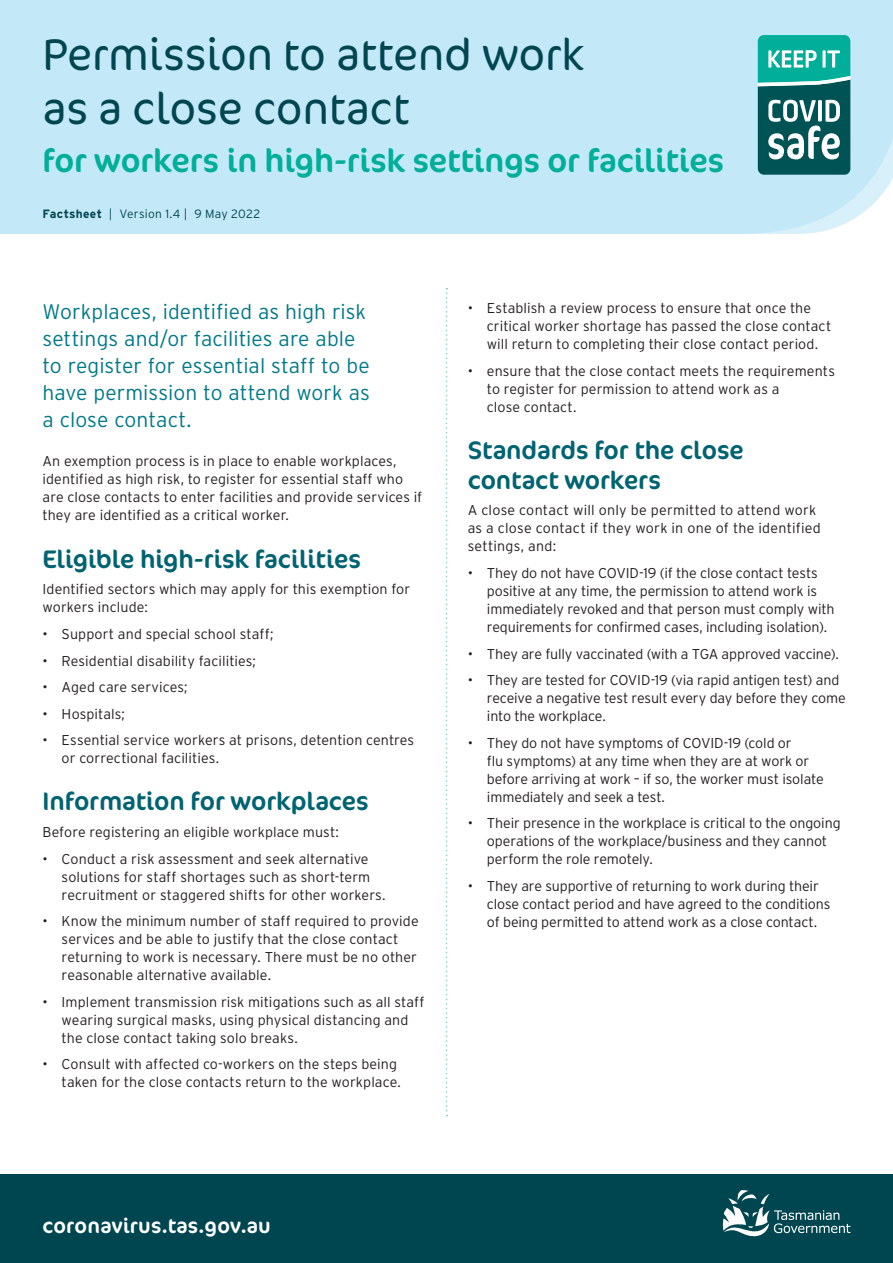
<style>
.page{position:relative;width:893px;height:1263px;background:#fff}
.page>*{position:absolute;margin:0;border:0;box-sizing:border-box;transform-origin:0 0}
.t1{font:300 45px/54px "Cocon Pro";letter-spacing:-.005em;color:#004650}
.t2{font:33px "Cocon Pro";letter-spacing:-.005em;color:#00ae9a}
.t3{font:25.5px/30px "Cocon Pro";letter-spacing:-.005em;color:#006372}
.t4{font:300 21px/27px "Interstate";letter-spacing:.005em;color:#007988}
.t5{font:21px "Cocon Pro";letter-spacing:.01em;color:#fff}
.t6{font:300 14.25px/18px "Interstate";color:#231f20}
.t7{font:300 12px "Interstate";letter-spacing:.02em;color:#004650}
.s1{font-weight:700}
</style>
<div class="page">
<div style="left:0;top:0;width:893px;height:234px;background:#c3e8f7"></div>
<div style="left:0;top:1174px;width:893px;height:89px;background:#004650"></div>
<svg style="left:722px;top:1190px;width:128px;height:47px"></svg>
<svg style="left:758px;top:35px;width:92px;height:140px"></svg>
<svg style="left:446px;top:288px;width:1px;height:828px"></svg>
<h1 class="t1" style="left:43px;top:27px;width:543px">Permission to attend work as a close contact</h1>
<h2 class="t2" style="left:43px;top:138px;width:683px">for workers in high-risk settings or facilities</h2>
<p class="t7" style="left:43px;top:207px;width:219px"><span class="s1">Factsheet</span> | Version 1.4 | 9 May 2022</p>
<h3 class="t4" style="left:43px;top:298px;width:329px">Workplaces, identified as high risk settings and/or facilities are able to register for essential staff to be have permission to attend work as a close contact.</h3>
<p class="t6" style="left:43px;top:452px;width:381px">An exemption process is in place to enable workplaces, identified as high risk, to register for essential staff who are close contacts to enter facilities and provide services if they are identified as a critical worker.</p>
<h3 class="t3" style="left:43px;top:543px;width:320px">Eligible high-risk facilities</h3>
<p class="t6" style="left:43px;top:580px;width:369px">Identified sectors which may apply for this exemption for workers include:</p>
<p class="t6" style="left:43px;top:625px;width:233px">• Support and special school staff;</p>
<p class="t6" style="left:43px;top:651px;width:215px">• Residential disability facilities;</p>
<p class="t6" style="left:43px;top:678px;width:147px">• Aged care services;</p>
<p class="t6" style="left:43px;top:704px;width:84px">• Hospitals;</p>
<p class="t6" style="left:62px;top:731px;width:354px;text-indent:-19px">• Essential service workers at prisons, detention centres or correctional facilities.</p>
<h3 class="t3" style="left:43px;top:786px;width:328px">Information for workplaces</h3>
<p class="t6" style="left:43px;top:822px;width:298px">Before registering an eligible workplace must:</p>
<p class="t6" style="left:62px;top:849px;width:325px;text-indent:-19px">• Conduct a risk assessment and seek alternative solutions for staff shortages such as short-term recruitment or staggered shifts for other workers.</p>
<p class="t6" style="left:62px;top:912px;width:359px;text-indent:-19px">• Know the minimum number of staff required to provide services and be able to justify that the close contact returning to work is necessary. There must be no other reasonable alternative available.</p>
<p class="t6" style="left:62px;top:992px;width:364px;text-indent:-19px">• Implement transmission risk mitigations such as all staff wearing surgical masks, using physical distancing and the close contact taking solo breaks.</p>
<p class="t6" style="left:43px;top:1055px;width:360px;text-align:right">• Consult with affected co-workers on the steps being taken for the close contacts return to the workplace.</p>
<p class="t6" style="left:487px;top:299px;width:346px;text-indent:-19px">• Establish a review process to ensure that once the critical worker shortage has passed the close contact will return to completing their close contact period.</p>
<p class="t6" style="left:487px;top:362px;width:350px;text-indent:-19px">• ensure that the close contact meets the requirements to register for permission to attend work as a<br>close contact.</p>
<h3 class="t3" style="left:468px;top:435px;width:277px">Standards for the close contact workers</h3>
<p class="t6" style="left:468px;top:501px;width:354px">A close contact will only be permitted to attend work as a close contact if they work in one of the identified settings, and:</p>
<p class="t6" style="left:487px;top:564px;width:349px;text-indent:-19px">• They do not have COVID-19 (if the close contact tests positive at any time, the permission to attend work is immediately revoked and that person must comply with requirements for confirmed cases, including isolation).</p>
<p class="t6" style="left:468px;top:645px;width:373px">• They are fully vaccinated (with a TGA approved vaccine).</p>
<p class="t6" style="left:487px;top:671px;width:360px;text-indent:-19px">• They are tested for COVID-19 (via rapid antigen test) and receive a negative test result every day before they come into the workplace.</p>
<p class="t6" style="left:487px;top:734px;width:338px;text-indent:-19px">• They do not have symptoms of COVID-19 (cold or<br>flu symptoms) at any time when they are at work or before arriving at work – if so, the worker must isolate immediately and seek a test.</p>
<p class="t6" style="left:487px;top:814px;width:355px;text-indent:-19px">• Their presence in the workplace is critical to the ongoing operations of the workplace/business and they cannot perform the role remotely.</p>
<p class="t6" style="left:487px;top:877px;width:345px;text-indent:-19px">• They are supportive of returning to work during their close contact period and have agreed to the conditions of being permitted to attend work as a close contact.</p>
<h3 class="t5" style="left:43px;top:1212px;width:230px">coronavirus.tas.gov.au</h3>
</div>
